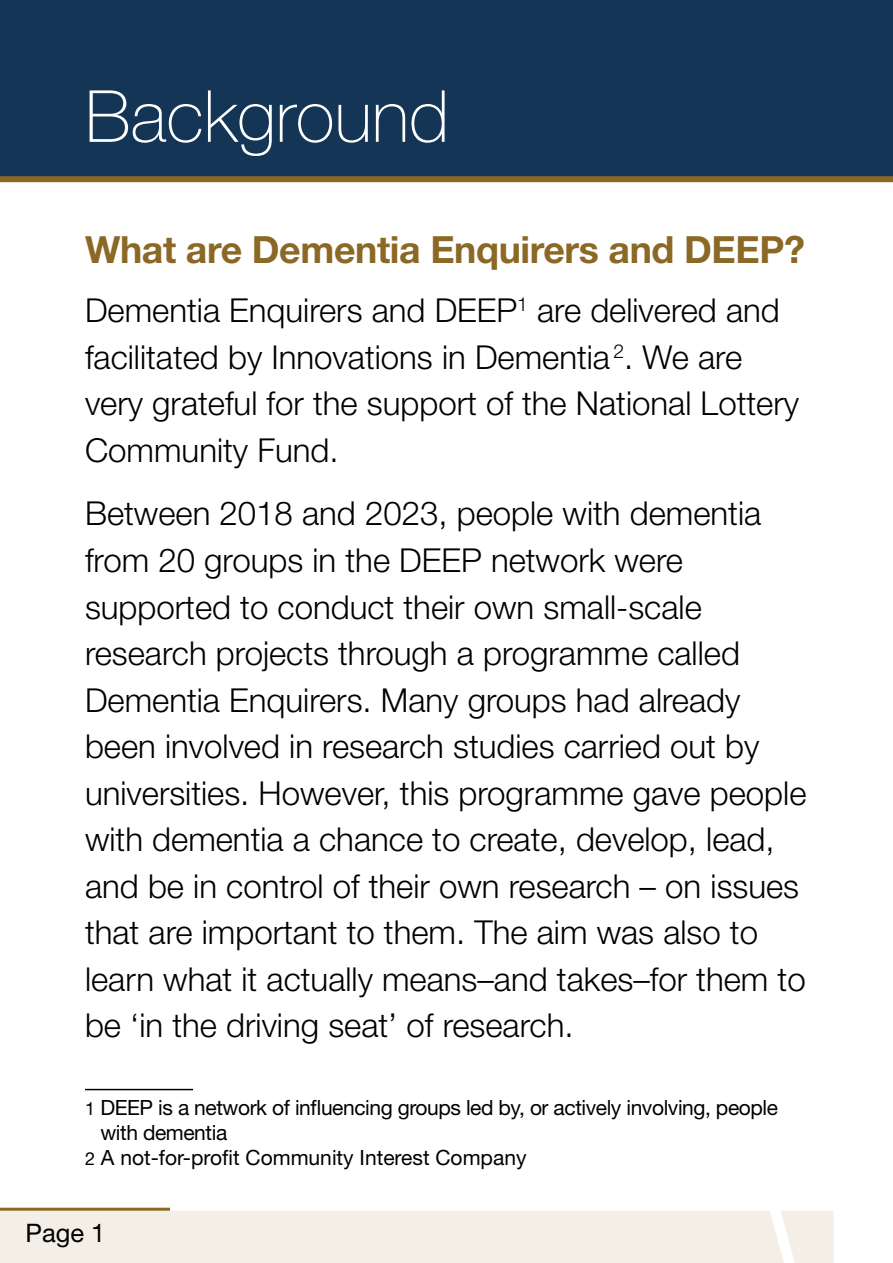
<style>
.page{position:relative;width:893px;height:1263px;background:#fff}
.page>*{position:absolute;margin:0;border:0;box-sizing:border-box;transform-origin:0 0}
.t1{font:100 72px "Helvetica Neue";color:#fff}
.t2{font:700 37.5px "Helvetica Neue";letter-spacing:-.01em;color:#8b6825}
.t3{font:300 33px/46.5px "Helvetica Neue";color:#000}
.t4{font:25.5px "Helvetica Neue";color:#000}
.t5{font:21px "Helvetica Neue";letter-spacing:-.02em;color:#000}
.t6{font:21px "Helvetica Neue";color:#000}
.s1{font-size:18px}
</style>
<div class="page">
<div style="left:0;top:0;width:893px;height:181px;background:#153556"></div>
<hr style="left:85px;top:1089px;width:108px;height:1px;background:#000">
<div style="left:0;top:1211px;width:833px;height:52px;background:#f3eee6"></div>
<hr style="left:0;top:1208px;width:170px;height:3px;background:#8b6825">
<div style="left:0;top:176px;width:893px;height:6px;background:#8b6825"></div>
<h1 class="t1" style="left:85px;top:75px;width:366px">Background</h1>
<p class="t2" style="left:85px;top:227px;width:721px">What are Dementia Enquirers and DEEP?</p>
<p class="t3" style="left:85px;top:287px;width:715px">Dementia Enquirers and DEEP<sup>1</sup> are delivered and facilitated by Innovations in Dementia <sup>2</sup>. We are very grateful for the support of the National Lottery Community Fund.</p>
<p class="t3" style="left:85px;top:490px;width:723px">Between 2018 and 2023, people with dementia from 20 groups in the DEEP network were supported to conduct their own small-scale research projects through a programme called Dementia Enquirers. Many groups had already been involved in research studies carried out by universities. However, this programme gave people with dementia a chance to create, develop, lead, and be in control of their own research – on issues that are important to them. The aim was also to learn what it actually means–and takes–for them to be ‘in the driving seat’ of research.</p>
<p class="t5" style="left:85px;top:1095px;width:694px"><span class="s1">1</span> DEEP is a network of influencing groups led by, or actively involving, people</p>
<p class="t5" style="left:100px;top:1120px;width:128px">with dementia</p>
<p class="t6" style="left:85px;top:1145px;width:443px"><span class="s1">2</span> A not-for-profit Community Interest Company</p>
<p class="t4" style="left:26px;top:1218px;width:81px">Page 1</p>
</div>
